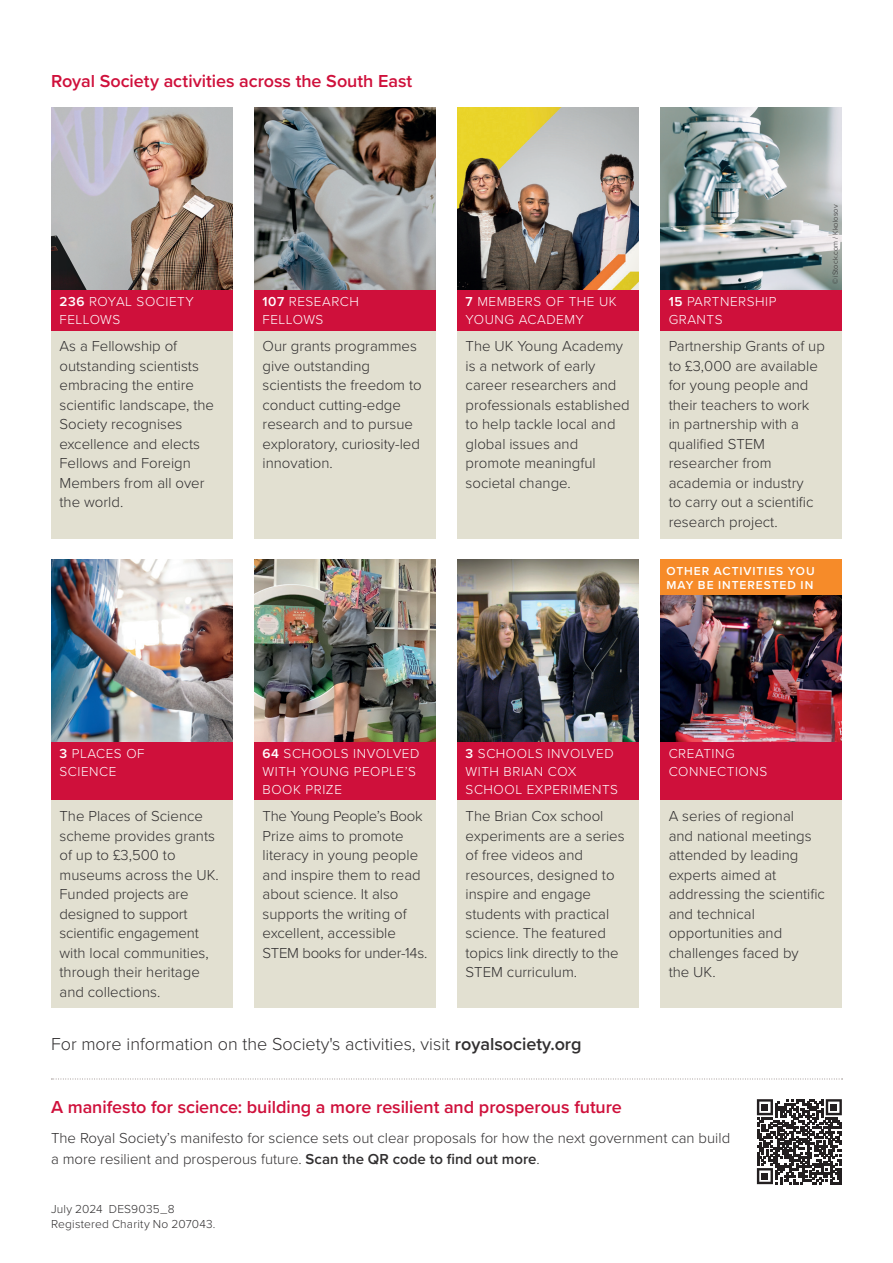
<style>
.page{position:relative;width:893px;height:1263px;background:#fff}
.page>*{position:absolute;margin:0;border:0;box-sizing:border-box;transform-origin:0 0}
.Subhead_2{font:600 18px "Proxima Nova";letter-spacing:-.005em;color:#cf103b}
.Body_copy{font:300 18px "Proxima Nova";color:#312f30}
.Body_copy-2{font:300 15px/19.5px "Proxima Nova";color:#312f30}
.Activity_title{font:300 13.5px/18px "Proxima Nova";letter-spacing:.04em;color:#fff}
.t1{font:300 12px "Proxima Nova";letter-spacing:.015em;color:#312f30}
.Map_place_name{font:600 12px/13.5px "Proxima Nova";letter-spacing:.08em;color:#fff}
.Dot_Numbers{font:300 7.5px "Proxima Nova";letter-spacing:.015em;color:#312f30}
.s1{font-weight:600}
</style>
<div class="page">
<div style="left:51px;top:290px;width:182px;height:41px;background:#cf103b"></div>
<div style="left:457px;top:290px;width:182px;height:41px;background:#cf103b"></div>
<div style="left:254px;top:290px;width:182px;height:41px;background:#cf103b"></div>
<div style="left:660px;top:290px;width:182px;height:41px;background:#cf103b"></div>
<div style="left:51px;top:741px;width:182px;height:60px;background:#cf103b"></div>
<div style="left:254px;top:741px;width:182px;height:60px;background:#cf103b"></div>
<div style="left:457px;top:741px;width:182px;height:60px;background:#cf103b"></div>
<div style="left:660px;top:741px;width:182px;height:60px;background:#cf103b"></div>
<img style="left:51px;top:108px;width:182px;height:182px">
<img style="left:254px;top:108px;width:182px;height:182px">
<img style="left:660px;top:108px;width:182px;height:182px">
<img style="left:51px;top:559px;width:182px;height:182px">
<img style="left:254px;top:560px;width:182px;height:181px">
<img style="left:457px;top:560px;width:182px;height:181px">
<img style="left:660px;top:595px;width:182px;height:146px">
<img style="left:457px;top:108px;width:182px;height:182px">
<div style="left:51px;top:331px;width:182px;height:207px;background:#e2e0d1"></div>
<div style="left:457px;top:331px;width:182px;height:207px;background:#e2e0d1"></div>
<div style="left:254px;top:331px;width:182px;height:207px;background:#e2e0d1"></div>
<div style="left:660px;top:331px;width:182px;height:207px;background:#e2e0d1"></div>
<div style="left:51px;top:801px;width:182px;height:207px;background:#e2e0d1"></div>
<div style="left:254px;top:801px;width:182px;height:207px;background:#e2e0d1"></div>
<div style="left:457px;top:801px;width:182px;height:207px;background:#e2e0d1"></div>
<div style="left:660px;top:801px;width:182px;height:207px;background:#e2e0d1"></div>
<svg style="left:51px;top:1078px;width:792px;height:1px"></svg>
<svg style="left:757px;top:1099px;width:85px;height:85px"></svg>
<div style="left:761px;top:1104px;width:7px;height:7px;background:#231f20"></div>
<div style="left:830px;top:1104px;width:7px;height:7px;background:#231f20"></div>
<div style="left:761px;top:1173px;width:7px;height:6px;background:#231f20"></div>
<div style="left:660px;top:559px;width:182px;height:36px;background:#f68b29"></div>
<p class="Subhead_2" style="left:51px;top:67px;width:363px">Royal Society activities across the South East</p>
<p class="Activity_title" style="left:60px;top:292px;width:136px"><span class="s1">236</span> ROYAL SOCIETY<br>FELLOWS</p>
<p class="Activity_title" style="left:466px;top:292px;width:153px"><span class="s1">7</span> MEMBERS OF THE UK<br>YOUNG ACADEMY</p>
<p class="Activity_title" style="left:263px;top:292px;width:98px"><span class="s1">107</span> RESEARCH<br>FELLOWS</p>
<p class="Activity_title" style="left:669px;top:292px;width:109px"><span class="s1">15</span> PARTNERSHIP<br>GRANTS</p>
<p class="Body_copy-2" style="left:263px;top:336px;width:161px">Our grants programmes give outstanding scientists the freedom to conduct cutting-edge research and to pursue exploratory, curiosity-led innovation.</p>
<p class="Body_copy-2" style="left:669px;top:336px;width:158px">Partnership Grants of up to £3,000 are available for young people and their teachers to work<br>in partnership with a qualified STEM researcher from academia or industry<br>to carry out a scientific research project.</p>
<p class="Body_copy-2" style="left:60px;top:336px;width:156px">As a Fellowship of outstanding scientists embracing the entire scientific landscape, the<br>Society recognises excellence and elects<br>Fellows and Foreign<br>Members from all over the world.</p>
<p class="Body_copy-2" style="left:466px;top:336px;width:166px">The UK Young Academy is a network of early career researchers and professionals established to help tackle local and global issues and promote meaningful societal change.</p>
<p class="Dot_Numbers" style="left:830px;top:284px;width:81px;rotate:-90deg">© iStock.com / Kkolosov</p>
<p class="Map_place_name" style="left:666px;top:564px;width:150px">OTHER ACTIVITIES YOU<br>MAY BE INTERESTED IN</p>
<p class="Activity_title" style="left:60px;top:744px;width:87px"><span class="s1">3</span> PLACES OF<br>SCIENCE</p>
<p class="Activity_title" style="left:263px;top:744px;width:158px"><span class="s1">64</span> SCHOOLS INVOLVED<br>WITH YOUNG PEOPLE’S<br>BOOK PRIZE</p>
<p class="Activity_title" style="left:466px;top:744px;width:154px"><span class="s1">3</span> SCHOOLS INVOLVED<br>WITH BRIAN COX<br>SCHOOL EXPERIMENTS</p>
<p class="Activity_title" style="left:669px;top:744px;width:100px">CREATING<br>CONNECTIONS</p>
<p class="Body_copy-2" style="left:60px;top:805px;width:161px">The Places of Science scheme provides grants of up to £3,500 to museums across the UK.<br>Funded projects are designed to support scientific engagement with local communities, through their heritage and collections.</p>
<p class="Body_copy-2" style="left:263px;top:805px;width:166px">The Young People’s Book<br>Prize aims to promote literacy in young people and inspire them to read about science. It also supports the writing of excellent, accessible<br>STEM books for under-14s.</p>
<p class="Body_copy-2" style="left:466px;top:805px;width:161px">The Brian Cox school experiments are a series of free videos and resources, designed to inspire and engage students with practical science. The featured topics link directly to the<br>STEM curriculum.</p>
<p class="Body_copy-2" style="left:669px;top:805px;width:158px">A series of regional<br>and national meetings attended by leading experts aimed at addressing the scientific and technical opportunities and challenges faced by<br>the UK.</p>
<p class="Body_copy" style="left:51px;top:1030px;width:532px">For more information on the Society's activities, visit <span class="s1">royalsociety.org</span></p>
<p class="Subhead_2" style="left:51px;top:1094px;width:572px">A manifesto for science: building a more resilient and prosperous future</p>
<p class="Body_copy-2" style="left:51px;top:1126px;width:681px;line-height:21px">The Royal Society’s manifesto for science sets out clear proposals for how the next government can build a more resilient and prosperous future. <span class="s1">Scan the QR code to find out more</span>.</p>
<p class="t1" style="left:51px;top:1200px;width:125px">July 2024 DES9035_8</p>
<p class="t1" style="left:51px;top:1215px;width:166px">Registered Charity No 207043.</p>
</div>
